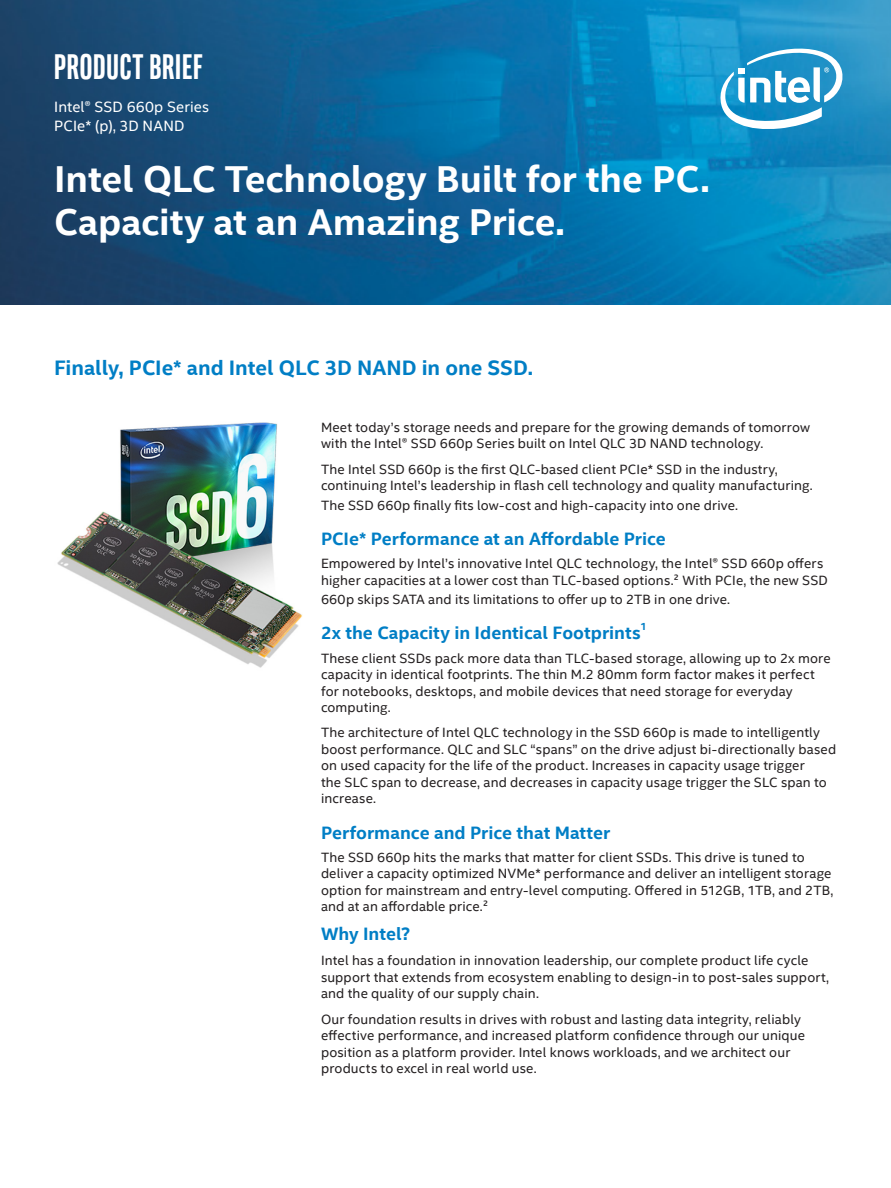
<style>
.page{position:relative;width:891px;height:1188px;background:#fff}
.page>*{position:absolute;margin:0;border:0;box-sizing:border-box;transform-origin:0 0}
.t1{font:700 37.5px/43.5px "Intel Clear";letter-spacing:-.005em;color:#fff}
.t2{font:700 36px "Intel Clear Pro";letter-spacing:.025em;color:#fff}
.t3{font:700 21px "Intel Clear";color:#007ec5}
.t4{font:700 18px "Intel Clear";color:#007ec5}
.t5{font:15px/19.2px "Intel Clear";letter-spacing:.01em;color:#fff}
.t6{font:13.5px/16.5px "Intel Clear";letter-spacing:.01em;color:#231f20}
.t7{font:700 10.5px "Intel Clear";color:#007ec5}
</style>
<div class="page">
<img style="left:0;top:0;width:891px;height:305px">
<svg style="left:718px;top:42px;width:127px;height:90px"></svg>
<img style="left:57px;top:422px;width:245px;height:246px">
<h2 class="t2" style="left:54px;top:44px;width:150px">PRODUCT BRIEF</h2>
<p class="t5" style="left:54px;top:97px;width:156px">Intel® SSD 660p Series<br>PCIe* (p), 3D NAND</p>
<h1 class="t1" style="left:54px;top:156px;width:657px">Intel QLC Technology Built for the PC.<br>Capacity at an Amazing Price.</h1>
<h3 class="t3" style="left:54px;top:353px;width:480px">Finally, PCIe* and Intel QLC 3D NAND in one SSD.</h3>
<p class="t6" style="left:321px;top:418px;width:491px">Meet today’s storage needs and prepare for the growing demands of tomorrow with the Intel® SSD 660p Series built on Intel QLC 3D NAND technology.</p>
<p class="t6" style="left:321px;top:460px;width:493px">The Intel SSD 660p is the first QLC-based client PCIe* SSD in the industry, continuing Intel’s leadership in flash cell technology and quality manufacturing.</p>
<p class="t6" style="left:321px;top:496px;width:419px">The SSD 660p finally fits low-cost and high-capacity into one drive.</p>
<h3 class="t4" style="left:321px;top:526px;width:346px">PCIe* Performance at an Affordable Price</h3>
<p class="t6" style="left:321px;top:555px;width:508px">Empowered by Intel’s innovative Intel QLC technology, the Intel® SSD 660p offers higher capacities at a lower cost than TLC-based options.² With PCIe, the new SSD</p>
<p class="t6" style="left:321px;top:591px;width:411px">660p skips SATA and its limitations to offer up to 2TB in one drive.</p>
<h3 class="t4" style="left:321px;top:621px;width:321px">2x the Capacity in Identical Footprints</h3>
<p class="t7" style="left:640px;top:619px;width:8px">1</p>
<p class="t6" style="left:321px;top:649px;width:511px">These client SSDs pack more data than TLC-based storage, allowing up to 2x more capacity in identical footprints. The thin M.2 80mm form factor makes it perfect for notebooks, desktops, and mobile devices that need storage for everyday computing.</p>
<p class="t6" style="left:321px;top:724px;width:517px">The architecture of Intel QLC technology in the SSD 660p is made to intelligently boost performance. QLC and SLC “spans” on the drive adjust bi-directionally based on used capacity for the life of the product. Increases in capacity usage trigger<br>the SLC span to decrease, and decreases in capacity usage trigger the SLC span to increase.</p>
<h3 class="t4" style="left:321px;top:820px;width:291px">Performance and Price that Matter</h3>
<p class="t6" style="left:321px;top:849px;width:514px">The SSD 660p hits the marks that matter for client SSDs. This drive is tuned to deliver a capacity optimized NVMe* performance and deliver an intelligent storage option for mainstream and entry-level computing. Offered in 512GB, 1TB, and 2TB, and at an affordable price.²</p>
<h3 class="t4" style="left:321px;top:921px;width:91px">Why Intel?</h3>
<p class="t6" style="left:321px;top:952px;width:510px">Intel has a foundation in innovation leadership, our complete product life cycle support that extends from ecosystem enabling to design-in to post-sales support, and the quality of our supply chain.</p>
<p class="t6" style="left:321px;top:1010px;width:486px">Our foundation results in drives with robust and lasting data integrity, reliably effective performance, and increased platform confidence through our unique position as a platform provider. Intel knows workloads, and we architect our products to excel in real world use.</p>
</div>
